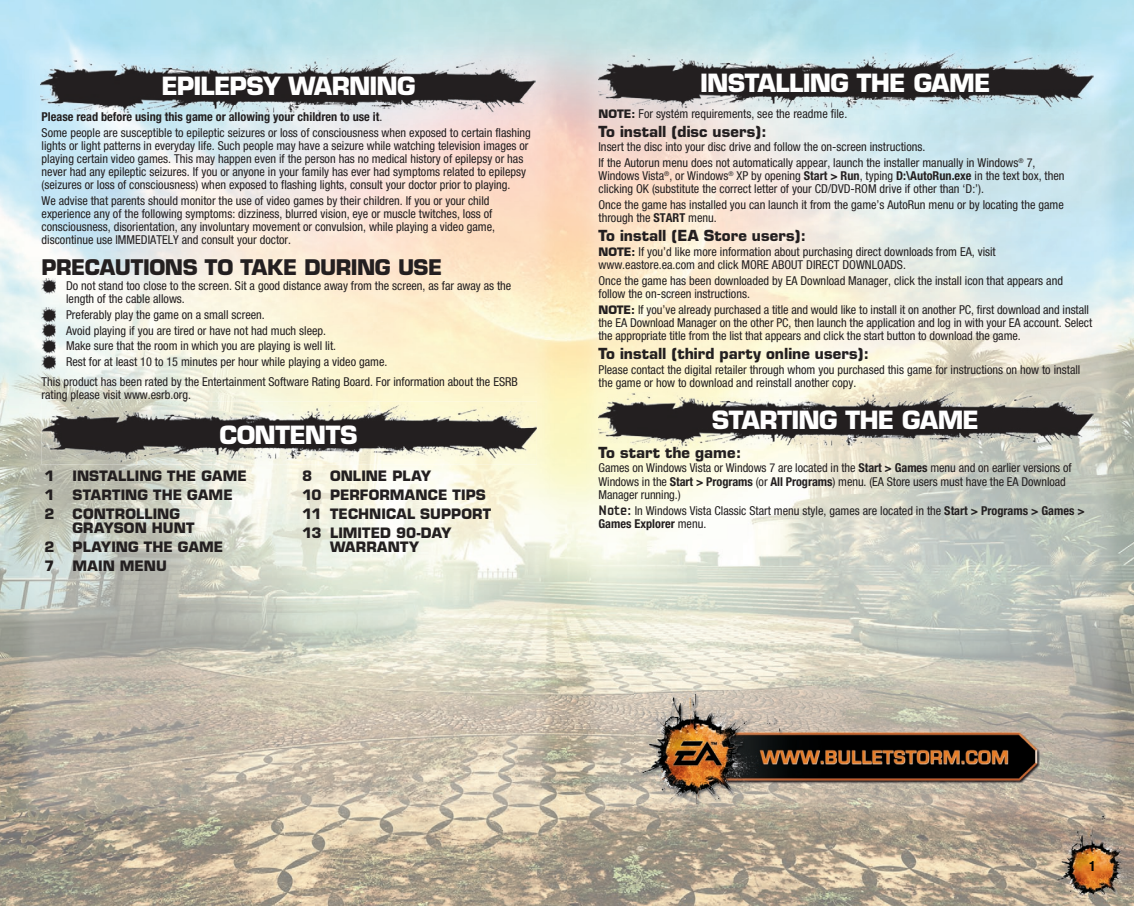
<style>
.page{position:relative;width:1134px;height:906px;background:#fff}
.page>*{position:absolute;margin:0;border:0;box-sizing:border-box;transform-origin:0 0}
.t1{font:700 24.5px "Eurostile";letter-spacing:-.03em;color:#fff}
.t2{font:700 21px "Eurostile";letter-spacing:-.025em;color:#231f20}
.t3{font:700 14.88px "Eurostile";letter-spacing:.005em;color:#231f20}
.t4{font:700 14px/19.1px "Eurostile";letter-spacing:.01em;color:#231f20}
.t5{font:700 condensed 14px "Helvetica Neue";color:#040503}
.t6{font:condensed 12.25px/13.1px "Helvetica Neue";color:#231f20}
.s1{font-weight:700}
.s2{font-family:"Eurostile";font-weight:700;font-stretch:normal;font-size:11.38px}
.s3{font-family:"EAS Sans";font-weight:700;font-stretch:normal;font-size:14.88px}
</style>
<div class="page">
<img style="left:0;top:0;width:1134px;height:906px">
<img style="left:598px;top:387px;width:495px;height:63px">
<img style="left:598px;top:50px;width:495px;height:63px">
<img style="left:40px;top:55px;width:495px;height:63px">
<img style="left:42px;top:279px;width:14px;height:15px">
<img style="left:42px;top:308px;width:14px;height:62px">
<svg style="left:42px;top:338px;width:14px;height:1px"></svg>
<img style="left:42px;top:401px;width:495px;height:63px">
<img style="left:42px;top:401px;width:148px;height:1px">
<img style="left:635px;top:690px;width:416px;height:126px">
<h1 class="t1" style="left:161px;top:71px;width:256px">EPILEPSY WARNING</h1>
<p class="t6" style="left:42px;top:109px;width:491px;line-height:15.6px"><span class="s1">Please read before using this game or allowing your children to use it</span>.<br>Some people are susceptible to epileptic seizures or loss of consciousness when exposed to certain flashing</p>
<p class="t6" style="left:42px;top:139px;width:488px">lights or light patterns in everyday life. Such people may have a seizure while watching television images or playing certain video games. This may happen even if the person has no medical history of epilepsy or has never had any epileptic seizures. If you or anyone in your family has ever had symptoms related to epilepsy (seizures or loss of consciousness) when exposed to flashing lights, consult your doctor prior to playing.</p>
<p class="t6" style="left:42px;top:194px;width:455px">We advise that parents should monitor the use of video games by their children. If you or your child experience any of the following symptoms: dizziness, blurred vision, eye or muscle twitches, loss of consciousness, disorientation, any involuntary movement or convulsion, while playing a video game, discontinue use IMMEDIATELY and consult your doctor.</p>
<h2 class="t2" style="left:42px;top:254px;width:402px">PRECAUTIONS TO TAKE DURING USE</h2>
<p class="t6" style="left:66px;top:279px;width:447px">Do not stand too close to the screen. Sit a good distance away from the screen, as far away as the length of the cable allows.</p>
<p class="t6" style="left:66px;top:307px;width:323px;line-height:15.6px">Preferably play the game on a small screen.<br>Avoid playing if you are tired or have not had much sleep.<br>Make sure that the room in which you are playing is well lit.<br>Rest for at least 10 to 15 minutes per hour while playing a video game.</p>
<p class="t6" style="left:42px;top:375px;width:478px">This product has been rated by the Entertainment Software Rating Board. For information about the ESRB rating please visit www.esrb.org.</p>
<h1 class="t1" style="left:219px;top:420px;width:140px">CONTENTS</h1>
<p class="t4" style="left:45px;top:466px;width:12px">1</p>
<p class="t4" style="left:73px;top:466px;width:176px">INSTALLING THE GAME</p>
<p class="t4" style="left:45px;top:485px;width:12px">1</p>
<p class="t4" style="left:73px;top:485px;width:162px">STARTING THE GAME</p>
<p class="t4" style="left:45px;top:504px;width:12px">2</p>
<p class="t4" style="left:73px;top:506px;width:123px;line-height:14px">CONTROLLING<br>GRAYSON HUNT</p>
<p class="t4" style="left:45px;top:537px;width:12px">2</p>
<p class="t4" style="left:73px;top:537px;width:152px">PLAYING THE GAME</p>
<p class="t4" style="left:45px;top:556px;width:12px">7</p>
<p class="t4" style="left:73px;top:556px;width:96px">MAIN MENU</p>
<p class="t4" style="left:302px;top:466px;width:191px;text-indent:28px">ONLINE PLAY<br>10 PERFORMANCE TIPS<br>11 TECHNICAL SUPPORT<br>13 LIMITED 90-DAY</p>
<p class="t4" style="left:330px;top:537px;width:91px">WARRANTY</p>
<p class="t4" style="left:302px;top:466px;width:12px">8</p>
<h1 class="t1" style="left:700px;top:67px;width:292px">INSTALLING THE GAME</h1>
<p class="t6" style="left:598px;top:107px;width:250px"><span class="s2">NOTE:</span> For system requirements, see the readme file.</p>
<p class="t3" style="left:598px;top:122px;width:170px">TO INSTALL (DISC USERS):</p>
<p class="t6" style="left:598px;top:139px;width:439px;line-height:15.6px">Insert the disc into your disc drive and follow the on-screen instructions.<br>If the Autorun menu does not automatically appear, launch the installer manually in Windows<sup>®</sup> 7,</p>
<p class="t6" style="left:598px;top:169px;width:468px">Windows Vista<sup>®</sup>, or Windows<sup>®</sup> XP by opening <span class="s1">Start &gt; Run</span>, typing <span class="s1">D:\AutoRun.exe</span> in the text box, then clicking OK (substitute the correct letter of your CD/DVD-ROM drive if other than ‘D:’).</p>
<p class="t6" style="left:598px;top:198px;width:467px">Once the game has installed you can launch it from the game’s AutoRun menu or by locating the game through the <span class="s1">START</span> menu.</p>
<p class="t3" style="left:598px;top:226px;width:209px">TO INSTALL (EA STORE USERS):</p>
<p class="t6" style="left:598px;top:245px;width:399px"><span class="s2">NOTE:</span> If you’d like more information about purchasing direct downloads from EA, visit www.eastore.ea.com and click MORE ABOUT DIRECT DOWNLOADS.</p>
<p class="t6" style="left:598px;top:274px;width:466px">Once the game has been downloaded by EA Download Manager, click the install icon that appears and follow the on-screen instructions.</p>
<p class="t6" style="left:598px;top:303px;width:495px"><span class="s2">NOTE:</span> If you’ve already purchased a title and would like to install it on another PC, first download and install the EA Download Manager on the other PC, then launch the application and log in with your EA account. Select the appropriate title from the list that appears and click the start button to download the game.</p>
<p class="t3" style="left:598px;top:344px;width:272px">TO INSTALL (THIRD PARTY ONLINE USERS):</p>
<p class="t6" style="left:598px;top:362px;width:483px">Please contact the digital retailer through whom you purchased this game for instructions on how to install the game or how to download and reinstall another copy.</p>
<h1 class="t1" style="left:712px;top:405px;width:269px">STARTING THE GAME</h1>
<p class="t3" style="left:598px;top:443px;width:144px">TO START THE GAME:</p>
<p class="t6" style="left:598px;top:461px;width:475px">Games on Windows Vista or Windows 7 are located in the <span class="s1">Start &gt; Games</span> menu and on earlier versions of<br>Windows in the <span class="s1">Start &gt; Programs</span> (or <span class="s1">All Programs</span>) menu. (EA Store users must have the EA Download<br>Manager running.)</p>
<p class="t6" style="left:598px;top:504px;width:488px"><span class="s3">Note:</span> In Windows Vista Classic Start menu style, games are located in the <span class="s1">Start &gt; Programs &gt; Games &gt;<br>Games Explorer</span> menu.</p>
<p class="t5" style="left:1089px;top:857px;width:8px">1</p>
</div>
